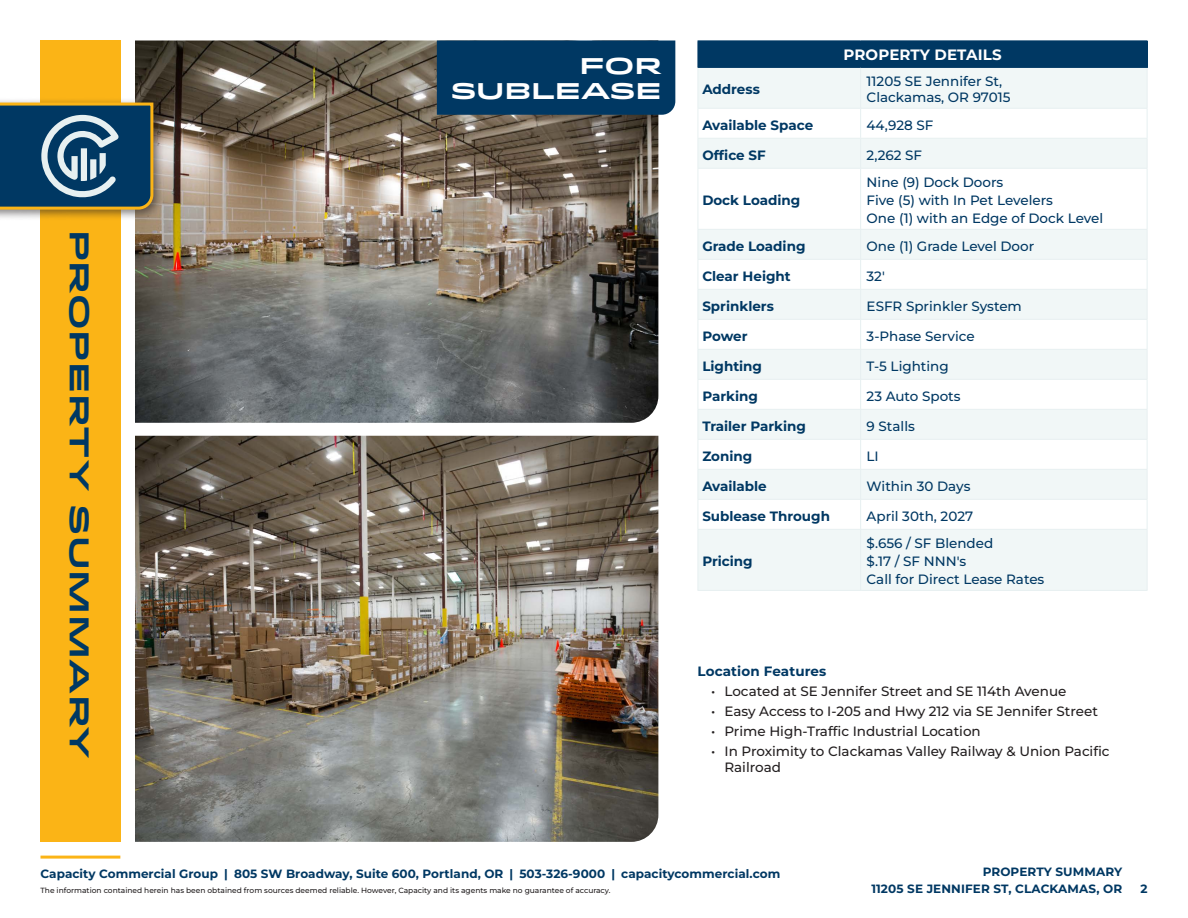
<style>
.page{position:relative;width:1188px;height:918px;background:#fff}
.page>*{position:absolute;margin:0;border:0;box-sizing:border-box;transform-origin:0 0}
.Heading__Blue{font:700 27px "Idlewild";letter-spacing:.025em;color:#003863}
.Callout_Text{font:700 22.65px "Idlewild";letter-spacing:-.005em;color:#fff}
.Table_Title{font:700 15px "Montserrat";letter-spacing:.01em;color:#fff}
.Table_Body{font:500 13.5px/16.2px "Montserrat";color:#003863}
.t1{font:500 13.5px/16.5px "Montserrat";color:#231f20}
.Table_Column_Row_Title{font:700 13.5px "Montserrat";color:#003863}
.Heading_3{font:700 13.5px "Montserrat";letter-spacing:.01em;color:#003863}
.Heading_3-2{font:700 12px "Montserrat";letter-spacing:.005em;color:#003863}
.t2{font:500 7.5px "Montserrat";color:#231f20}
</style>
<div class="page">
<div style="left:40px;top:40px;width:81px;height:802px;background:#fbb416"></div>
<img style="left:135px;top:40px;width:523px;height:383px">
<img style="left:135px;top:436px;width:523px;height:406px">
<div style="left:698px;top:41px;width:449px;height:26px;background:#003863"></div>
<div style="left:698px;top:68px;width:449px;height:522px;background:#f1f7f7"></div>
<svg style="left:698px;top:109px;width:449px;height:420px"></svg>
<hr style="left:697px;top:68px;width:1px;height:40px;background:#e7f0f1">
<hr style="left:860px;top:68px;width:1px;height:40px;background:#e7f0f1">
<hr style="left:698px;top:138px;width:163px;height:1px;background:#e7f0f1">
<svg style="left:697px;top:109px;width:1px;height:59px"></svg>
<hr style="left:698px;top:168px;width:163px;height:1px;background:#e7f0f1">
<hr style="left:697px;top:169px;width:1px;height:60px;background:#e7f0f1">
<hr style="left:698px;top:229px;width:163px;height:1px;background:#e7f0f1">
<hr style="left:698px;top:259px;width:163px;height:1px;background:#e7f0f1">
<hr style="left:698px;top:289px;width:163px;height:1px;background:#e7f0f1">
<hr style="left:698px;top:319px;width:163px;height:1px;background:#e7f0f1">
<hr style="left:698px;top:349px;width:163px;height:1px;background:#e7f0f1">
<hr style="left:698px;top:379px;width:163px;height:1px;background:#e7f0f1">
<hr style="left:698px;top:409px;width:163px;height:1px;background:#e7f0f1">
<hr style="left:698px;top:439px;width:163px;height:1px;background:#e7f0f1">
<hr style="left:698px;top:469px;width:163px;height:1px;background:#e7f0f1">
<hr style="left:698px;top:499px;width:163px;height:1px;background:#e7f0f1">
<svg style="left:697px;top:230px;width:1px;height:299px"></svg>
<hr style="left:698px;top:529px;width:163px;height:1px;background:#e7f0f1">
<hr style="left:697px;top:530px;width:1px;height:60px;background:#e7f0f1">
<hr style="left:698px;top:590px;width:163px;height:1px;background:#e7f0f1">
<hr style="left:1147px;top:68px;width:1px;height:40px;background:#e7f0f1">
<hr style="left:861px;top:108px;width:286px;height:1px;background:#e7f0f1">
<hr style="left:861px;top:138px;width:286px;height:1px;background:#e7f0f1">
<svg style="left:1147px;top:109px;width:1px;height:59px"></svg>
<hr style="left:861px;top:168px;width:286px;height:1px;background:#e7f0f1">
<hr style="left:1147px;top:169px;width:1px;height:60px;background:#e7f0f1">
<hr style="left:861px;top:229px;width:286px;height:1px;background:#e7f0f1">
<hr style="left:861px;top:259px;width:286px;height:1px;background:#e7f0f1">
<hr style="left:861px;top:289px;width:286px;height:1px;background:#e7f0f1">
<hr style="left:861px;top:319px;width:286px;height:1px;background:#e7f0f1">
<hr style="left:861px;top:349px;width:286px;height:1px;background:#e7f0f1">
<hr style="left:861px;top:379px;width:286px;height:1px;background:#e7f0f1">
<hr style="left:861px;top:409px;width:286px;height:1px;background:#e7f0f1">
<hr style="left:861px;top:439px;width:286px;height:1px;background:#e7f0f1">
<hr style="left:861px;top:469px;width:286px;height:1px;background:#e7f0f1">
<hr style="left:861px;top:499px;width:286px;height:1px;background:#e7f0f1">
<svg style="left:1147px;top:230px;width:1px;height:299px"></svg>
<hr style="left:861px;top:529px;width:286px;height:1px;background:#e7f0f1">
<hr style="left:1147px;top:530px;width:1px;height:60px;background:#e7f0f1">
<hr style="left:861px;top:590px;width:286px;height:1px;background:#e7f0f1">
<hr style="left:698px;top:108px;width:163px;height:1px;background:#e7f0f1">
<svg style="left:860px;top:109px;width:1px;height:59px"></svg>
<hr style="left:860px;top:169px;width:1px;height:60px;background:#e7f0f1">
<svg style="left:860px;top:230px;width:1px;height:299px"></svg>
<hr style="left:860px;top:530px;width:1px;height:60px;background:#e7f0f1">
<hr style="left:698px;top:40px;width:163px;height:1px;background:#003863">
<hr style="left:861px;top:40px;width:287px;height:1px;background:#003863">
<hr style="left:698px;top:67px;width:163px;height:1px;background:#003863">
<svg style="left:1147px;top:41px;width:1px;height:26px"></svg>
<hr style="left:861px;top:67px;width:287px;height:1px;background:#003863">
<div style="left:437px;top:40px;width:238px;height:75px;background:#003863"></div>
<hr style="left:40px;top:856px;width:80px;height:3px;background:#fbb416">
<div style="left:0;top:97px;width:164px;height:124px;background:#231f20;opacity:.55"></div>
<svg style="left:0;top:101px;width:155px;height:110px;background:#385d70"></svg>
<p class="Heading__Blue" style="left:100px;top:230px;width:531px;rotate:90deg">PROPERTY SUMMARY</p>
<p class="Callout_Text" style="left:580px;top:49px;width:84px">FOR</p>
<p class="Callout_Text" style="left:450px;top:74px;width:213px">SUBLEASE</p>
<p class="Table_Title" style="left:843px;top:45px;width:160px">PROPERTY DETAILS</p>
<p class="Table_Column_Row_Title" style="left:702px;top:80px;width:59px">Address</p>
<p class="Table_Body" style="left:867px;top:73px;width:145px">11205 SE Jennifer St,<br>Clackamas, OR 97015</p>
<p class="Table_Column_Row_Title" style="left:702px;top:116px;width:112px">Available Space</p>
<p class="Table_Body" style="left:867px;top:117px;width:68px">44,928 SF</p>
<p class="Table_Column_Row_Title" style="left:702px;top:146px;width:65px">Office SF</p>
<p class="Table_Body" style="left:867px;top:147px;width:57px">2,262 SF</p>
<p class="Table_Column_Row_Title" style="left:702px;top:192px;width:100px">Dock Loading</p>
<p class="Table_Body" style="left:867px;top:174px;width:138px">Nine (9) Dock Doors</p>
<p class="Table_Body" style="left:867px;top:192px;width:188px">Five (5) with In Pet Levelers</p>
<p class="Table_Body" style="left:867px;top:210px;width:238px">One (1) with an Edge of Dock Level</p>
<p class="Table_Column_Row_Title" style="left:702px;top:237px;width:105px">Grade Loading</p>
<p class="Table_Body" style="left:867px;top:238px;width:169px">One (1) Grade Level Door</p>
<p class="Table_Column_Row_Title" style="left:702px;top:267px;width:90px">Clear Height</p>
<p class="Table_Body" style="left:867px;top:268px;width:20px">32'</p>
<p class="Table_Column_Row_Title" style="left:702px;top:297px;width:73px">Sprinklers</p>
<p class="Table_Body" style="left:867px;top:298px;width:157px">ESFR Sprinkler System</p>
<p class="Table_Column_Row_Title" style="left:702px;top:327px;width:47px">Power</p>
<p class="Table_Body" style="left:867px;top:328px;width:110px">3-Phase Service</p>
<p class="Table_Column_Row_Title" style="left:702px;top:357px;width:61px">Lighting</p>
<p class="Table_Body" style="left:867px;top:358px;width:84px">T-5 Lighting</p>
<p class="Table_Column_Row_Title" style="left:702px;top:387px;width:57px">Parking</p>
<p class="Table_Body" style="left:867px;top:388px;width:96px">23 Auto Spots</p>
<p class="Table_Column_Row_Title" style="left:702px;top:417px;width:105px">Trailer Parking</p>
<p class="Table_Body" style="left:867px;top:418px;width:50px">9 Stalls</p>
<p class="Table_Column_Row_Title" style="left:702px;top:447px;width:52px">Zoning</p>
<p class="Table_Body" style="left:867px;top:448px;width:14px">LI</p>
<p class="Table_Column_Row_Title" style="left:702px;top:477px;width:66px">Available</p>
<p class="Table_Body" style="left:867px;top:478px;width:105px">Within 30 Days</p>
<p class="Table_Column_Row_Title" style="left:702px;top:507px;width:129px">Sublease Through</p>
<p class="Table_Body" style="left:867px;top:508px;width:108px">April 30th, 2027</p>
<p class="Table_Column_Row_Title" style="left:702px;top:553px;width:52px">Pricing</p>
<p class="Table_Body" style="left:867px;top:535px;width:128px">$.656 / SF Blended</p>
<p class="Table_Body" style="left:867px;top:553px;width:101px">$.17 / SF NNN's</p>
<p class="Table_Body" style="left:867px;top:571px;width:179px">Call for Direct Lease Rates</p>
<p class="Heading_3" style="left:698px;top:663px;width:130px">Location Features</p>
<p class="t1" style="left:711px;top:683px;width:357px">• Located at SE Jennifer Street and SE 114th Avenue</p>
<p class="t1" style="left:711px;top:703px;width:388px">• Easy Access to I-205 and Hwy 212 via SE Jennifer Street</p>
<p class="t1" style="left:711px;top:723px;width:271px">• Prime High-Traffic Industrial Location</p>
<p class="t1" style="left:724px;top:743px;width:387px;text-indent:-14px">• In Proximity to Clackamas Valley Railway &amp; Union Pacific<br>Railroad</p>
<p class="Heading_3-2" style="left:40px;top:865px;width:741px">Capacity Commercial Group | 805 SW Broadway, Suite 600, Portland, OR | 503-326-9000 | capacitycommercial.com</p>
<p class="Heading_3-2" style="left:983px;top:864px;width:141px">PROPERTY SUMMARY</p>
<p class="t2" style="left:40px;top:885px;width:572px">The information contained herein has been obtained from sources deemed reliable. However, Capacity and its agents make no guarantee of accuracy.</p>
<p class="Heading_3-2" style="left:871px;top:880px;width:252px">11205 SE JENNIFER ST, CLACKAMAS, OR</p>
<p class="Heading_3-2" style="left:1140px;top:880px;width:9px">2</p>
</div>
